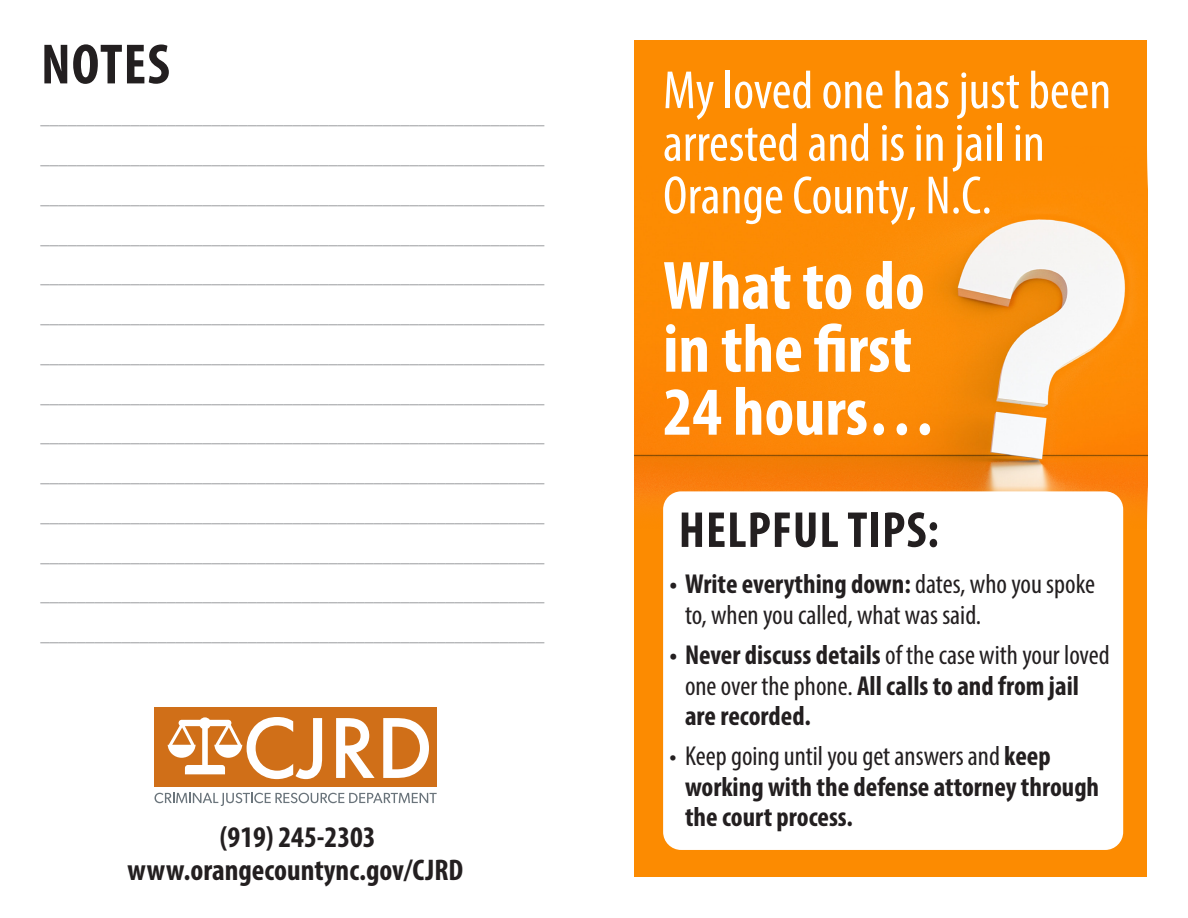
<style>
.page{position:relative;width:1188px;height:918px;background:#fff}
.page>*{position:absolute;margin:0;border:0;box-sizing:border-box;transform-origin:0 0}
.t1{font:700 condensed 69px/63px "Myriad Pro";color:#fff}
.t2{font:700 condensed 57.3px "Myriad Pro";letter-spacing:.02em;color:#231f20}
.t3{font:condensed 54.3px/52.5px "Myriad Pro";color:#fff}
.t4{font:700 condensed 51px "Myriad Pro";letter-spacing:.02em;color:#231f20}
.t5{font:700 condensed 30px "Myriad Pro";color:#231f20}
.t6{font:700 condensed 27.45px/30.5px "Myriad Pro";color:#231f20}
.t7{font:condensed 27.45px/30.5px "Myriad Pro";color:#231f20}
.t8{font:condensed 18px "Myriad Pro";color:#95979a}
.s1{font-weight:700}
.s2{font-weight:400}
</style>
<div class="page">
<div style="left:154px;top:707px;width:283px;height:80px;background:#d06f18"></div>
<svg style="left:168px;top:717px;width:154px;height:62px"></svg>
<svg style="left:336px;top:718px;width:39px;height:60px"></svg>
<svg style="left:383px;top:718px;width:46px;height:60px"></svg>
<div style="left:634px;top:40px;width:514px;height:838px;background:#fc8b01"></div>
<img style="left:634px;top:143px;width:514px;height:388px">
<div style="left:663px;top:491px;width:460px;height:359px;background:#fff;border-radius:18px"></div>
<svg style="left:155px;top:793px;width:282px;height:13px"></svg>
<h2 class="t2" style="left:41px;top:29px;width:130px">NOTES</h2>
<p class="t8" style="left:40px;top:108px;width:505px">________________________________________________________</p>
<p class="t8" style="left:40px;top:147px;width:505px">________________________________________________________</p>
<p class="t8" style="left:40px;top:187px;width:505px">________________________________________________________</p>
<p class="t8" style="left:40px;top:227px;width:505px">________________________________________________________</p>
<p class="t8" style="left:40px;top:267px;width:505px">________________________________________________________</p>
<p class="t8" style="left:40px;top:306px;width:505px">________________________________________________________</p>
<p class="t8" style="left:40px;top:346px;width:505px">________________________________________________________</p>
<p class="t8" style="left:40px;top:386px;width:505px">________________________________________________________</p>
<p class="t8" style="left:40px;top:426px;width:505px">________________________________________________________</p>
<p class="t8" style="left:40px;top:465px;width:505px">________________________________________________________</p>
<p class="t8" style="left:40px;top:505px;width:505px">________________________________________________________</p>
<p class="t8" style="left:40px;top:545px;width:505px">________________________________________________________</p>
<p class="t8" style="left:40px;top:585px;width:505px">________________________________________________________</p>
<p class="t8" style="left:40px;top:624px;width:505px">________________________________________________________</p>
<p class="t5" style="left:220px;top:818px;width:157px">(919) 245-2303</p>
<p class="t5" style="left:128px;top:851px;width:337px">www.orangecountync.gov/CJRD</p>
<h1 class="t3" style="left:663px;top:63px;width:450px">My loved one has just been arrested and is in jail in<br>Orange County, N.C.</h1>
<h2 class="t1" style="left:663px;top:253px;width:275px">What to do in the first<br>24 hours…</h2>
<p class="t4" style="left:679px;top:498px;width:262px">HELPFUL TIPS:</p>
<p class="t7" style="left:685px;top:569px;width:412px;text-indent:-15px"><span class="s1">• Write everything down:</span> dates, who you spoke to, when you called, what was said.</p>
<p class="t6" style="left:685px;top:639px;width:426px;text-indent:-15px">• Never discuss details <span class="s2">of the case with your loved one over the phone.</span> All calls to and from jail are recorded.</p>
<p class="t6" style="left:685px;top:740px;width:416px;text-indent:-15px"><span class="s2">• Keep going until you get answers and</span> keep working with the defense attorney through the court process.</p>
</div>
